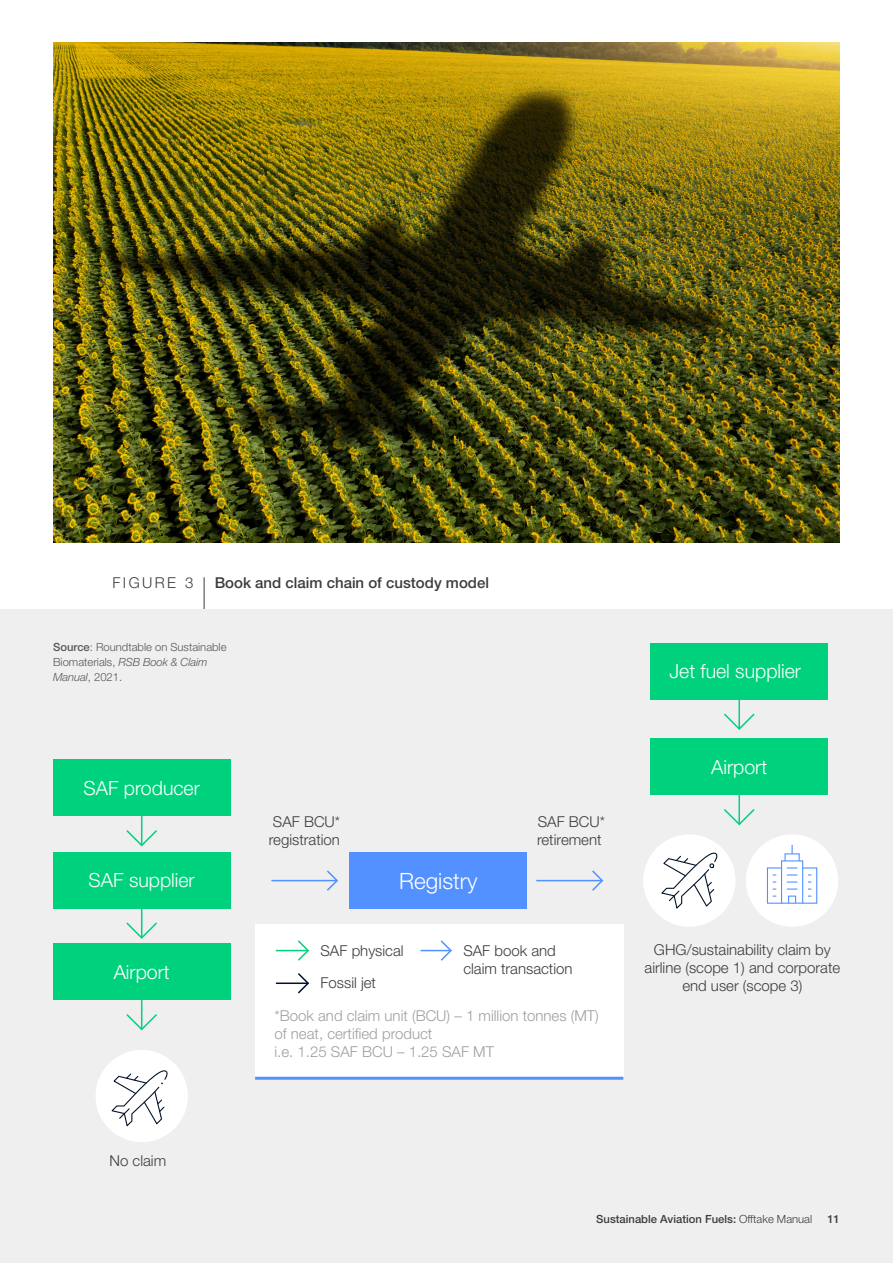
<style>
.page{position:relative;width:893px;height:1263px;background:#fff}
.page>*{position:absolute;margin:0;border:0;box-sizing:border-box;transform-origin:0 0}
.t1{font:300 22.5px "Helvetica Neue LT Pro";color:#fff}
.t2{font:300 19.5px "Helvetica Neue LT Pro";color:#fff}
.t3{font:300 15px/18px "Helvetica Neue LT Pro";color:#3d3c3b}
.t4{font:300 15px/18px "Helvetica Neue LT Pro";color:#a09f9f}
.t5{font:500 15px "Helvetica Neue LT Pro";color:#3c3c3b}
.t6{font:300 15px "Helvetica Neue LT Pro";letter-spacing:.16em;color:#3c3c3b}
.t7{font:300 11.25px/15px "Helvetica Neue LT Pro";color:#575756}
.t8{font:500 11.25px "Helvetica Neue LT Pro";color:#3c3c3b}
.s1{font-weight:500}
.s2{font-style:italic}
.s3{font-weight:300}
</style>
<div class="page">
<hr style="left:204px;top:577px;width:1px;height:569px;background:#3c3c3b">
<div style="left:0;top:610px;width:893px;height:653px;background:#efefef"></div>
<div style="left:53px;top:760px;width:178px;height:56px;background:#00d17d"></div>
<div style="left:53px;top:852px;width:178px;height:56px;background:#00d17d"></div>
<div style="left:349px;top:852px;width:178px;height:57px;background:#5291ff"></div>
<div style="left:53px;top:943px;width:178px;height:57px;background:#00d17d"></div>
<svg style="left:126px;top:816px;width:31px;height:31px"></svg>
<hr style="left:271px;top:880px;width:66px;height:1px;background:#5291ff">
<svg style="left:325px;top:870px;width:13px;height:21px"></svg>
<svg style="left:590px;top:870px;width:14px;height:21px"></svg>
<hr style="left:536px;top:880px;width:66px;height:1px;background:#5291ff">
<hr style="left:141px;top:908px;width:1px;height:30px;background:#00d17d">
<svg style="left:126px;top:921px;width:31px;height:18px"></svg>
<div style="left:650px;top:643px;width:178px;height:56px;background:#00d17d"></div>
<div style="left:650px;top:738px;width:178px;height:57px;background:#00d17d"></div>
<hr style="left:738px;top:699px;width:2px;height:30px;background:#00d17d">
<svg style="left:724px;top:712px;width:31px;height:18px"></svg>
<hr style="left:738px;top:795px;width:2px;height:29px;background:#00d17d">
<svg style="left:724px;top:807px;width:31px;height:19px"></svg>
<svg style="left:126px;top:1000px;width:31px;height:31px"></svg>
<div style="left:96px;top:1050px;width:92px;height:92px;background:#fff;border-radius:50%"></div>
<div style="left:643px;top:834px;width:92px;height:93px;background:#fff;border-radius:50%"></div>
<div style="left:746px;top:834px;width:92px;height:93px;background:#fff;border-radius:50%"></div>
<svg style="left:111px;top:1070px;width:57px;height:57px"></svg>
<svg style="left:661px;top:852px;width:57px;height:57px"></svg>
<div style="left:781px;top:860px;width:22px;height:44px;border:1px solid #5291ff"></div>
<div style="left:784px;top:853px;width:16px;height:8px;border:1px solid #5291ff"></div>
<svg style="left:791px;top:845px;width:2px;height:9px"></svg>
<svg style="left:787px;top:888px;width:10px;height:2px"></svg>
<div style="left:788px;top:895px;width:8px;height:9px;border:1px solid #5291ff"></div>
<div style="left:767px;top:867px;width:15px;height:37px;border:1px solid #5291ff"></div>
<svg style="left:773px;top:888px;width:3px;height:9px"></svg>
<svg style="left:808px;top:888px;width:3px;height:9px"></svg>
<div style="left:802px;top:867px;width:15px;height:37px;border:1px solid #5291ff"></div>
<div style="left:255px;top:924px;width:368px;height:152px;background:#fff"></div>
<hr style="left:276px;top:950px;width:32px;height:1px;background:#00d17d">
<svg style="left:296px;top:940px;width:13px;height:21px"></svg>
<hr style="left:276px;top:982px;width:32px;height:2px;background:#001128">
<svg style="left:296px;top:973px;width:13px;height:21px"></svg>
<hr style="left:421px;top:950px;width:30px;height:1px;background:#5291ff">
<svg style="left:439px;top:940px;width:13px;height:21px"></svg>
<hr style="left:255px;top:1077px;width:368px;height:3px;background:#5291ff">
<img style="left:53px;top:43px;width:787px;height:500px">
<p class="t6" style="left:112px;top:573px;width:82px">FIGURE 3</p>
<p class="t5" style="left:215px;top:574px;width:276px">Book and claim chain of custody model</p>
<p class="t7" style="left:53px;top:639px;width:175px"><span class="s1">Source</span>: Roundtable on Sustainable<br>Biomaterials, <span class="s2">RSB Book &amp; Claim<br>Manual</span>, 2021.</p>
<h2 class="t2" style="left:84px;top:776px;width:118px">SAF producer</h2>
<p class="t3" style="left:269px;top:812px;width:73px">SAF BCU* registration</p>
<h2 class="t2" style="left:89px;top:868px;width:108px">SAF supplier</h2>
<h1 class="t1" style="left:399px;top:867px;width:80px">Registry</h1>
<p class="t3" style="left:537px;top:812px;width:69px">SAF BCU* retirement</p>
<h2 class="t2" style="left:114px;top:960px;width:57px">Airport</h2>
<p class="t3" style="left:110px;top:1152px;width:58px">No claim</p>
<p class="t3" style="left:321px;top:933px;width:85px;line-height:32.7px">SAF physical<br>Fossil jet</p>
<p class="t3" style="left:463px;top:941px;width:111px">SAF book and claim transaction</p>
<p class="t4" style="left:275px;top:1006px;width:326px">*Book and claim unit (BCU) – 1 million tonnes (MT) of neat, certified product<br>i.e. 1.25 SAF BCU – 1.25 SAF MT</p>
<h2 class="t2" style="left:669px;top:659px;width:133px">Jet fuel supplier</h2>
<h2 class="t2" style="left:711px;top:755px;width:57px">Airport</h2>
<p class="t3" style="left:645px;top:940px;width:197px;text-align:center">GHG/sustainability claim by airline (scope 1) and corporate end user (scope 3)</p>
<p class="t8" style="left:596px;top:1212px;width:217px">Sustainable Aviation Fuels: <span class="s3">Offtake Manual</span></p>
<p class="t8" style="left:827px;top:1212px;width:14px">11</p>
</div>
